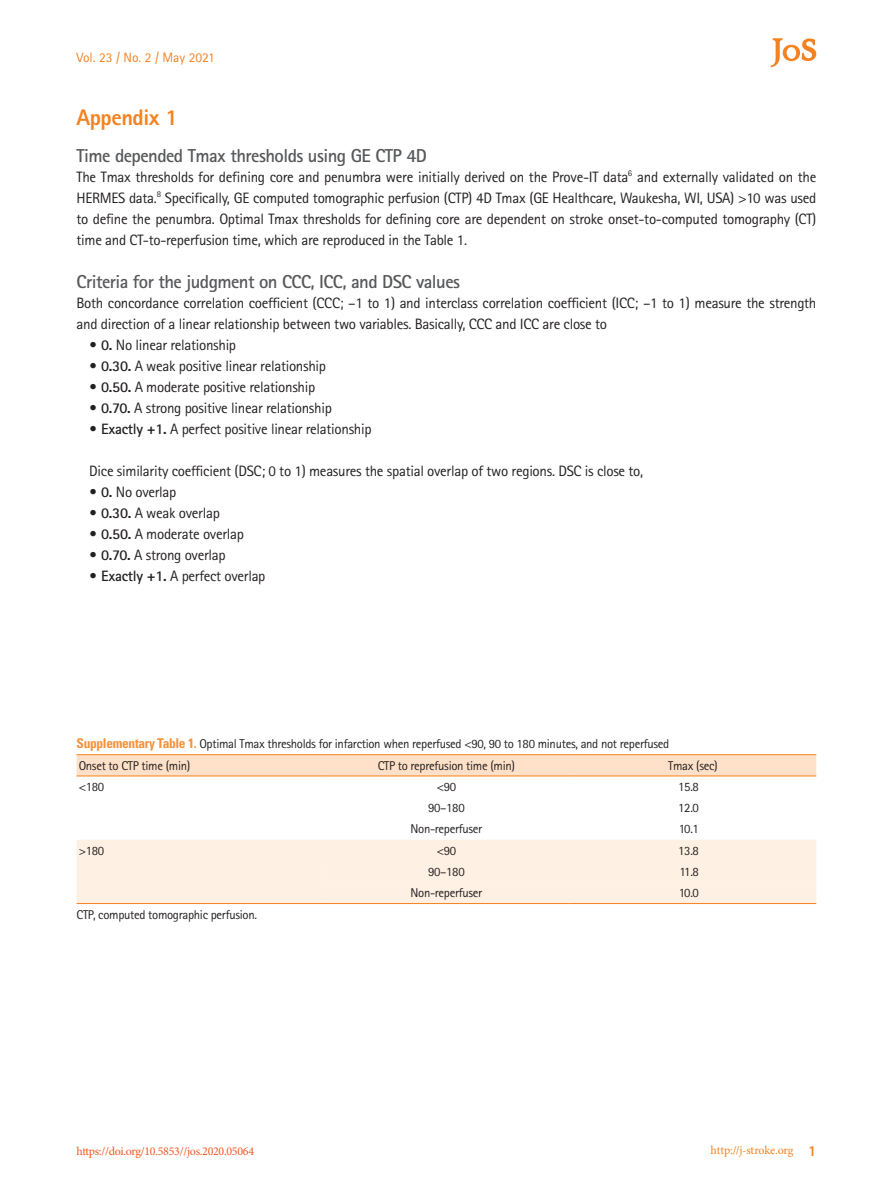
<style>
.page{position:relative;width:893px;height:1191px;background:#fff}
.page>*{position:absolute;margin:0;border:0;box-sizing:border-box;transform-origin:0 0}
.제목1{font:800 22.5px "Rotis Sans Serif Std";letter-spacing:-.02em;color:#f58220}
.제목2{font:700 18.75px "Rotis Sans Serif Std";letter-spacing:-.03em;color:#57585a}
.첫번째_본문_들여쓰기_없음{font:15px/21px "Rotis Sans Serif Std";letter-spacing:-.02em;color:#231f20;text-align:justify}
.들여쓰기_있음{font:15px "Rotis Sans Serif Std";letter-spacing:-.02em;color:#231f20}
.t1{font:13.5px "Rotis Sans Serif Std";color:#f58220}
.테이블본문{font:12.75px "Rotis Sans Serif Std";letter-spacing:-.025em;color:#231f20}
.Fig_설명{font:12.75px "Rotis Sans Serif Std";letter-spacing:-.025em;color:#231f20}
.테이블_설명{font:12.75px "Rotis Sans Serif Std";letter-spacing:-.025em;color:#231f20}
.t2{font:12px "Minion Pro";letter-spacing:-.025em;color:#f15921}
.t3{font:12px "Minion Pro";letter-spacing:-.015em;color:#f58220}
.s1{font-weight:700}
.s2{font-family:"Univers LT Std";font-weight:700;font-stretch:condensed;font-size:13.5px;color:#f6923c}
.s3{font-family:"Rotis Sans Serif Std";font-weight:800;font-size:15px}
</style>
<div class="page">
<svg style="left:770px;top:38px;width:46px;height:29px"></svg>
<div style="left:77px;top:755px;width:739px;height:20px;background:#fee1c8"></div>
<div style="left:77px;top:840px;width:739px;height:63px;background:#fef0e2"></div>
<div style="left:323px;top:861px;width:493px;height:21px;background:#fef0e2"></div>
<hr style="left:77px;top:903px;width:246px;height:1px;background:#f58220">
<hr style="left:323px;top:903px;width:247px;height:1px;background:#f58220">
<hr style="left:570px;top:903px;width:246px;height:1px;background:#f58220">
<hr style="left:77px;top:754px;width:246px;height:1px;background:#f58220">
<hr style="left:323px;top:754px;width:247px;height:1px;background:#f58220">
<hr style="left:570px;top:754px;width:246px;height:1px;background:#f58220">
<hr style="left:77px;top:775px;width:246px;height:1px;background:#f58220">
<hr style="left:323px;top:775px;width:247px;height:1px;background:#f58220">
<hr style="left:570px;top:775px;width:246px;height:1px;background:#f58220">
<p class="t1" style="left:77px;top:50px;width:140px">Vol. 23 / No. 2 / May 2021</p>
<p class="제목1" style="left:77px;top:103px;width:103px">Appendix 1</p>
<p class="제목2" style="left:77px;top:143px;width:352px">Time depended Tmax thresholds using GE CTP 4D</p>
<p class="첫번째_본문_들여쓰기_없음" style="left:77px;top:166px;width:741px">The Tmax thresholds for defining core and penumbra were initially derived on the Prove-IT data<sup>6</sup> and externally validated on the HERMES data.<sup>8</sup> Specifically, GE computed tomographic perfusion (CTP) 4D Tmax (GE Healthcare, Waukesha, WI, USA) &gt;10 was used to define the penumbra. Optimal Tmax thresholds for defining core are dependent on stroke onset-to-computed tomography (CT) time and CT-to-reperfusion time, which are reproduced in the Table 1.</p>
<p class="제목2" style="left:77px;top:269px;width:385px">Criteria for the judgment on CCC, ICC, and DSC values</p>
<p class="첫번째_본문_들여쓰기_없음" style="left:77px;top:292px;width:741px">Both concordance correlation coefficient (CCC; –1 to 1) and interclass correlation coefficient (ICC; –1 to 1) measure the strength and direction of a linear relationship between two variables. Basically, CCC and ICC are close to</p>
<p class="들여쓰기_있음" style="left:89px;top:336px;width:148px"><span class="s1">• 0.</span> No linear relationship</p>
<p class="들여쓰기_있음" style="left:89px;top:357px;width:238px"><span class="s1">• 0.30.</span> A weak positive linear relationship</p>
<p class="들여쓰기_있음" style="left:89px;top:378px;width:228px"><span class="s1">• 0.50.</span> A moderate positive relationship</p>
<p class="들여쓰기_있음" style="left:89px;top:399px;width:244px"><span class="s1">• 0.70.</span> A strong positive linear relationship</p>
<p class="들여쓰기_있음" style="left:89px;top:420px;width:284px"><span class="s1">• Exactly +1.</span> A perfect positive linear relationship</p>
<p class="들여쓰기_있음" style="left:89px;top:462px;width:555px">Dice similarity coefficient (DSC; 0 to 1) measures the spatial overlap of two regions. DSC is close to,</p>
<p class="들여쓰기_있음" style="left:89px;top:483px;width:89px"><span class="s1">• 0.</span> No overlap</p>
<p class="들여쓰기_있음" style="left:89px;top:504px;width:132px"><span class="s1">• 0.30.</span> A weak overlap</p>
<p class="들여쓰기_있음" style="left:89px;top:525px;width:156px"><span class="s1">• 0.50.</span> A moderate overlap</p>
<p class="들여쓰기_있음" style="left:89px;top:546px;width:138px"><span class="s1">• 0.70.</span> A strong overlap</p>
<p class="들여쓰기_있음" style="left:89px;top:567px;width:178px"><span class="s1">• Exactly +1.</span> A perfect overlap</p>
<p class="Fig_설명" style="left:77px;top:735px;width:594px"><span class="s2">Supplementary Table 1.</span> Optimal Tmax thresholds for infarction when reperfused &lt;90, 90 to 180 minutes, and not reperfused</p>
<p class="테이블본문" style="left:79px;top:757px;width:113px">Onset to CTP time (min)</p>
<p class="테이블본문" style="left:378px;top:757px;width:139px">CTP to reprefusion time (min)</p>
<p class="테이블본문" style="left:668px;top:757px;width:51px">Tmax (sec)</p>
<p class="테이블본문" style="left:79px;top:779px;width:27px">&lt;180</p>
<p class="테이블본문" style="left:437px;top:779px;width:21px">&lt;90</p>
<p class="테이블본문" style="left:678px;top:779px;width:22px">15.8</p>
<p class="테이블본문" style="left:428px;top:800px;width:38px">90–180</p>
<p class="테이블본문" style="left:678px;top:800px;width:22px">12.0</p>
<p class="테이블본문" style="left:410px;top:821px;width:73px">Non-reperfuser</p>
<p class="테이블본문" style="left:679px;top:821px;width:22px">10.1</p>
<p class="테이블본문" style="left:79px;top:842px;width:27px">&gt;180</p>
<p class="테이블본문" style="left:437px;top:842px;width:21px">&lt;90</p>
<p class="테이블본문" style="left:678px;top:842px;width:22px">13.8</p>
<p class="테이블본문" style="left:428px;top:864px;width:38px">90–180</p>
<p class="테이블본문" style="left:680px;top:864px;width:21px">11.8</p>
<p class="테이블본문" style="left:410px;top:885px;width:73px">Non-reperfuser</p>
<p class="테이블본문" style="left:679px;top:885px;width:22px">10.0</p>
<p class="테이블_설명" style="left:77px;top:907px;width:182px">CTP, computed tomographic perfusion.</p>
<p class="t2" style="left:77px;top:1143px;width:179px">https://doi.org/10.5853//jos.2020.05064</p>
<p class="t3" style="left:711px;top:1142px;width:107px">http://j-stroke.org <span class="s3">1</span></p>
</div>
